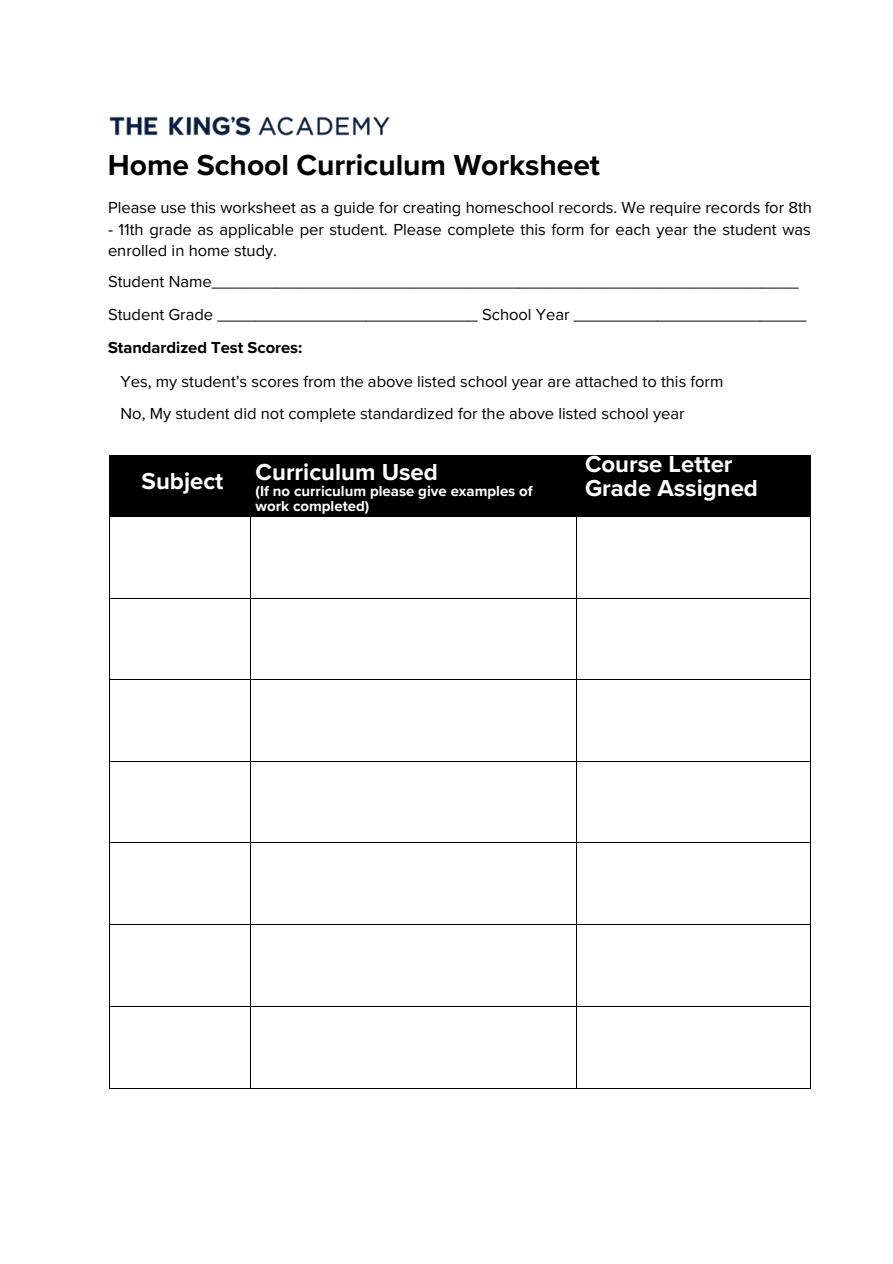
<style>
.page{position:relative;width:893px;height:1264px;background:#fff}
.page>*{position:absolute;margin:0;border:0;box-sizing:border-box;transform-origin:0 0}
.t1{font:700 30px "Proxima Nova";color:#000}
.t2{font:700 24px/23.5px "Proxima Nova";color:#fff}
.t3{font:16.5px/21.3px "Proxima Nova";color:#000}
.t4{font:700 16.5px "Proxima Nova";color:#000}
.t5{font:700 15px/14.5px "Proxima Nova";color:#fff}
</style>
<div class="page">
<div style="left:110px;top:455px;width:140px;height:61px;background:#000"></div>
<div style="left:251px;top:455px;width:325px;height:61px;background:#000"></div>
<div style="left:577px;top:455px;width:233px;height:61px;background:#000"></div>
<hr style="left:109px;top:455px;width:1px;height:61px;background:#000">
<hr style="left:250px;top:455px;width:1px;height:61px;background:#000">
<hr style="left:576px;top:455px;width:1px;height:61px;background:#000">
<hr style="left:810px;top:455px;width:1px;height:61px;background:#000">
<hr style="left:110px;top:516px;width:140px;height:1px;background:#000">
<hr style="left:251px;top:516px;width:325px;height:1px;background:#000">
<hr style="left:577px;top:516px;width:233px;height:1px;background:#000">
<hr style="left:109px;top:517px;width:1px;height:80px;background:#000">
<hr style="left:250px;top:517px;width:1px;height:80px;background:#000">
<hr style="left:576px;top:517px;width:1px;height:80px;background:#000">
<hr style="left:810px;top:517px;width:1px;height:80px;background:#000">
<hr style="left:110px;top:597px;width:140px;height:1px;background:#000">
<hr style="left:251px;top:597px;width:325px;height:1px;background:#000">
<hr style="left:577px;top:597px;width:233px;height:1px;background:#000">
<hr style="left:109px;top:598px;width:1px;height:81px;background:#000">
<hr style="left:250px;top:598px;width:1px;height:81px;background:#000">
<hr style="left:576px;top:598px;width:1px;height:81px;background:#000">
<hr style="left:810px;top:598px;width:1px;height:81px;background:#000">
<hr style="left:110px;top:679px;width:140px;height:1px;background:#000">
<hr style="left:251px;top:679px;width:325px;height:1px;background:#000">
<hr style="left:577px;top:679px;width:233px;height:1px;background:#000">
<hr style="left:109px;top:680px;width:1px;height:81px;background:#000">
<hr style="left:250px;top:680px;width:1px;height:81px;background:#000">
<hr style="left:576px;top:680px;width:1px;height:81px;background:#000">
<hr style="left:810px;top:680px;width:1px;height:81px;background:#000">
<hr style="left:110px;top:761px;width:140px;height:1px;background:#000">
<hr style="left:251px;top:761px;width:325px;height:1px;background:#000">
<hr style="left:577px;top:761px;width:233px;height:1px;background:#000">
<hr style="left:109px;top:761px;width:1px;height:81px;background:#000">
<hr style="left:250px;top:761px;width:1px;height:81px;background:#000">
<hr style="left:576px;top:761px;width:1px;height:81px;background:#000">
<hr style="left:810px;top:761px;width:1px;height:81px;background:#000">
<hr style="left:110px;top:842px;width:140px;height:1px;background:#000">
<hr style="left:251px;top:842px;width:325px;height:1px;background:#000">
<hr style="left:577px;top:842px;width:233px;height:1px;background:#000">
<hr style="left:109px;top:843px;width:1px;height:81px;background:#000">
<hr style="left:250px;top:843px;width:1px;height:81px;background:#000">
<hr style="left:576px;top:843px;width:1px;height:81px;background:#000">
<hr style="left:810px;top:843px;width:1px;height:81px;background:#000">
<hr style="left:110px;top:924px;width:140px;height:1px;background:#000">
<hr style="left:251px;top:924px;width:325px;height:1px;background:#000">
<hr style="left:577px;top:924px;width:233px;height:1px;background:#000">
<hr style="left:109px;top:925px;width:1px;height:81px;background:#000">
<hr style="left:250px;top:925px;width:1px;height:81px;background:#000">
<hr style="left:576px;top:925px;width:1px;height:81px;background:#000">
<hr style="left:810px;top:925px;width:1px;height:81px;background:#000">
<hr style="left:110px;top:1006px;width:140px;height:1px;background:#000">
<hr style="left:251px;top:1006px;width:325px;height:1px;background:#000">
<hr style="left:577px;top:1006px;width:233px;height:1px;background:#000">
<hr style="left:109px;top:1006px;width:1px;height:81px;background:#000">
<hr style="left:110px;top:1087px;width:140px;height:1px;background:#000">
<hr style="left:250px;top:1006px;width:1px;height:81px;background:#000">
<hr style="left:251px;top:1087px;width:325px;height:1px;background:#000">
<hr style="left:576px;top:1006px;width:1px;height:81px;background:#000">
<hr style="left:577px;top:1087px;width:233px;height:1px;background:#000">
<hr style="left:810px;top:1006px;width:1px;height:81px;background:#000">
<img style="left:109px;top:116px;width:281px;height:20px">
<p class="t1" style="left:108px;top:151px;width:493px">Home School Curriculum Worksheet</p>
<p class="t3" style="left:108px;top:198px;width:705px">Please use this worksheet as a guide for creating homeschool records. We require records for 8th</p>
<p class="t3" style="left:108px;top:219px;width:704px">- 11th grade as applicable per student. Please complete this form for each year the student was enrolled in home study.</p>
<p class="t3" style="left:108px;top:271px;width:692px">Student Name_______________________________________________________________</p>
<p class="t3" style="left:108px;top:305px;width:700px">Student Grade ____________________________ School Year _________________________</p>
<p class="t4" style="left:108px;top:340px;width:196px">Standardized Test Scores:</p>
<p class="t3" style="left:121px;top:371px;width:604px">Yes, my student’s scores from the above listed school year are attached to this form</p>
<p class="t3" style="left:121px;top:404px;width:565px">No, My student did not complete standardized for the above listed school year</p>
<p class="t2" style="left:142px;top:470px;width:83px">Subject</p>
<p class="t2" style="left:255px;top:461px;width:184px">Curriculum Used</p>
<p class="t5" style="left:255px;top:485px;width:278px">(If no curriculum please give examples of work completed)</p>
<p class="t2" style="left:585px;top:453px;width:174px">Course Letter<br>Grade Assigned</p>
</div>
